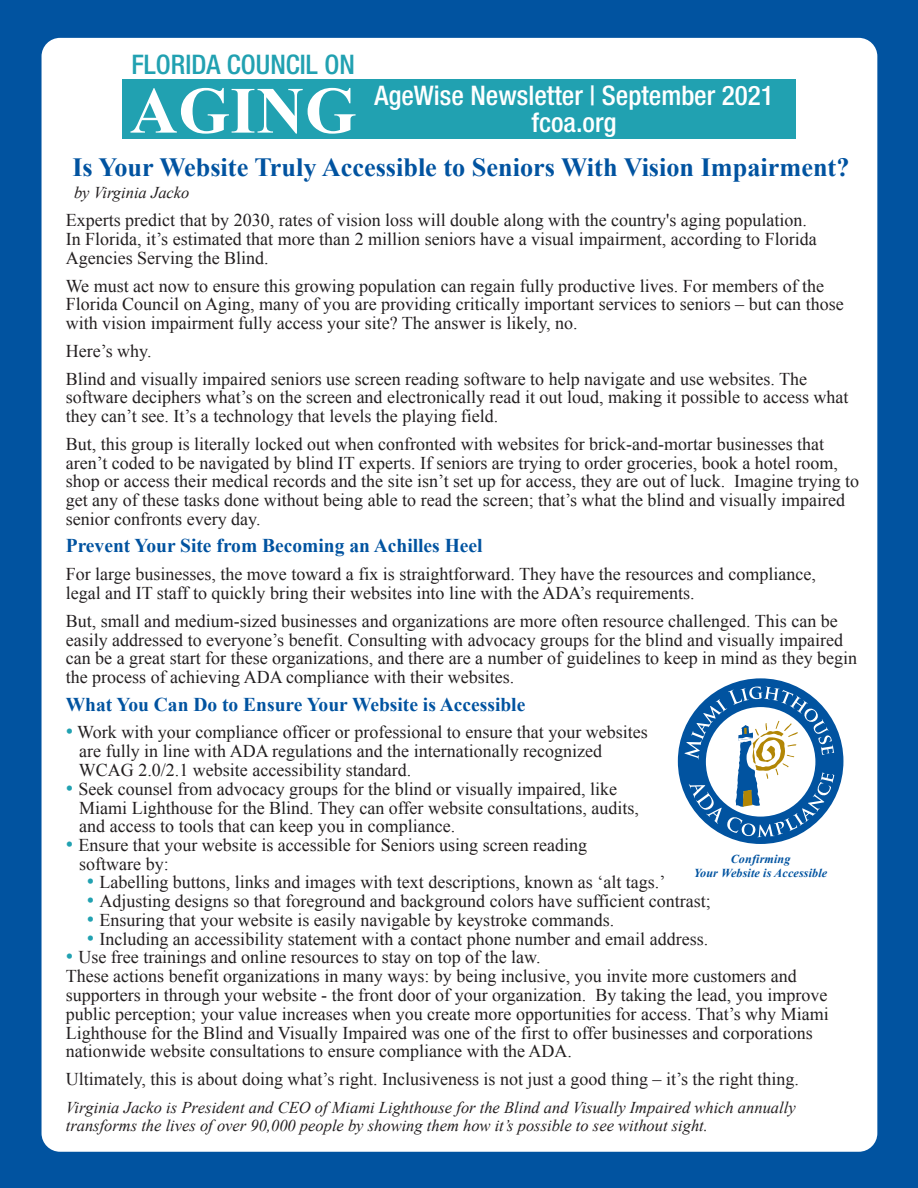
<style>
.page{position:relative;width:918px;height:1188px;background:#0153a0}
.page>*{position:absolute;margin:0;border:0;box-sizing:border-box;transform-origin:0 0}
.t1{font:700 66px "Times New Roman";letter-spacing:.01em;color:#fff}
.t2{font:500 condensed 27px/27px "Helvetica Neue";color:#fff;text-align:center}
.t3{font:500 condensed 27px "Helvetica Neue";color:#21a1b1}
.t4{font:700 26.25px "Times New Roman";color:#0153a0}
.t5{font:700 19.5px "Times New Roman";color:#0153a0}
.t6{font:18px/18.8px "Times New Roman";color:#231f20}
.t7{font:italic 16.5px/18.8px "Times New Roman";color:#231f20}
.t8{font:italic 700 12.15px/14.5px "Times New Roman";letter-spacing:.01em;color:#0153a0;text-align:center}
.s1{font-size:21px;color:#21a1b1}
</style>
<div class="page">
<div style="left:42px;top:38px;width:835px;height:1114px;background:#fff;border-radius:19px"></div>
<div style="left:122px;top:80px;width:674px;height:59px;background:#21a1b1"></div>
<div style="left:678px;top:678px;width:165px;height:166px;background:#0153a0;border-radius:50%"></div>
<svg style="left:685px;top:687px;width:149px;height:150px"></svg>
<h2 class="t3" style="left:131px;top:48px;width:225px">FLORIDA COUNCIL ON</h2>
<h1 class="t1" style="left:130px;top:65px;width:228px">AGING</h1>
<h2 class="t2" style="left:374px;top:82px;width:401px">AgeWise Newsletter | September 2021 fcoa.org</h2>
<h3 class="t4" style="left:72px;top:149px;width:779px">Is Your Website Truly Accessible to Seniors With Vision Impairment?</h3>
<p class="t7" style="left:74px;top:183px;width:117px">by Virginia Jacko</p>
<p class="t6" style="left:66px;top:211px;width:752px">Experts predict that by 2030, rates of vision loss will double along with the country's aging population.<br>In Florida, it’s estimated that more than 2 million seniors have a visual impairment, according to Florida<br>Agencies Serving the Blind.</p>
<p class="t6" style="left:66px;top:276px;width:779px">We must act now to ensure this growing population can regain fully productive lives. For members of the<br>Florida Council on Aging, many of you are providing critically important services to seniors – but can those with vision impairment fully access your site? The answer is likely, no.</p>
<p class="t6" style="left:66px;top:337px;width:743px;line-height:27.8px">Here’s why.<br>Blind and visually impaired seniors use screen reading software to help navigate and use websites. The</p>
<p class="t6" style="left:66px;top:388px;width:784px">software deciphers what’s on the screen and electronically read it out loud, making it possible to access what they can’t see. It’s a technology that levels the playing field.</p>
<p class="t6" style="left:66px;top:434px;width:795px">But, this group is literally locked out when confronted with websites for brick-and-mortar businesses that aren’t coded to be navigated by blind IT experts. If seniors are trying to order groceries, book a hotel room, shop or access their medical records and the site isn’t set up for access, they are out of luck. Imagine trying to get any of these tasks done without being able to read the screen; that’s what the blind and visually impaired senior confronts every day.</p>
<p class="t5" style="left:66px;top:532px;width:418px">Prevent Your Site from Becoming an Achilles Heel</p>
<p class="t6" style="left:66px;top:565px;width:752px">For large businesses, the move toward a fix is straightforward. They have the resources and compliance, legal and IT staff to quickly bring their websites into line with the ADA’s requirements.</p>
<p class="t6" style="left:66px;top:611px;width:793px">But, small and medium-sized businesses and organizations are more often resource challenged. This can be easily addressed to everyone’s benefit. Consulting with advocacy groups for the blind and visually impaired can be a great start for these organizations, and there are a number of guidelines to keep in mind as they begin the process of achieving ADA compliance with their websites.</p>
<p class="t5" style="left:66px;top:691px;width:461px">What You Can Do to Ensure Your Website is Accessible</p>
<p class="t6" style="left:79px;top:723px;width:570px;text-indent:-13px"><span class="s1">•</span> Work with your compliance officer or professional to ensure that your websites are fully in line with ADA regulations and the internationally recognized<br>WCAG 2.0/2.1 website accessibility standard.</p>
<p class="t6" style="left:79px;top:779px;width:561px;text-indent:-14px"><span class="s1">•</span> Seek counsel from advocacy groups for the blind or visually impaired, like<br>Miami Lighthouse for the Blind. They can offer website consultations, audits, and access to tools that can keep you in compliance.</p>
<p class="t6" style="left:79px;top:835px;width:509px;text-indent:-14px"><span class="s1">•</span> Ensure that your website is accessible for Seniors using screen reading software by:</p>
<p class="t6" style="left:87px;top:873px;width:580px"><span class="s1">•</span> Labelling buttons, links and images with text descriptions, known as ‘alt tags.’</p>
<p class="t6" style="left:87px;top:892px;width:626px"><span class="s1">•</span> Adjusting designs so that foreground and background colors have sufficient contrast;</p>
<p class="t6" style="left:87px;top:910px;width:529px"><span class="s1">•</span> Ensuring that your website is easily navigable by keystroke commands.</p>
<p class="t6" style="left:87px;top:929px;width:623px"><span class="s1">•</span> Including an accessibility statement with a contact phone number and email address.</p>
<p class="t6" style="left:66px;top:948px;width:764px"><span class="s1">•</span> Use free trainings and online resources to stay on top of the law.<br>These actions benefit organizations in many ways: by being inclusive, you invite more customers and supporters in through your website - the front door of your organization. By taking the lead, you improve public perception; your value increases when you create more opportunities for access. That’s why Miami Lighthouse for the Blind and Visually Impaired was one of the first to offer businesses and corporations nationwide website consultations to ensure compliance with the ADA.</p>
<p class="t6" style="left:66px;top:1069px;width:735px">Ultimately, this is about doing what’s right. Inclusiveness is not just a good thing – it’s the right thing.</p>
<p class="t7" style="left:66px;top:1097px;width:731px">Virginia Jacko is President and CEO of Miami Lighthouse for the Blind and Visually Impaired which annually transforms the lives of over 90,000 people by showing them how it’s possible to see without sight.</p>
<p class="t8" style="left:694px;top:851px;width:135px">Confirming<br>Your Website is Accessible</p>
</div>
